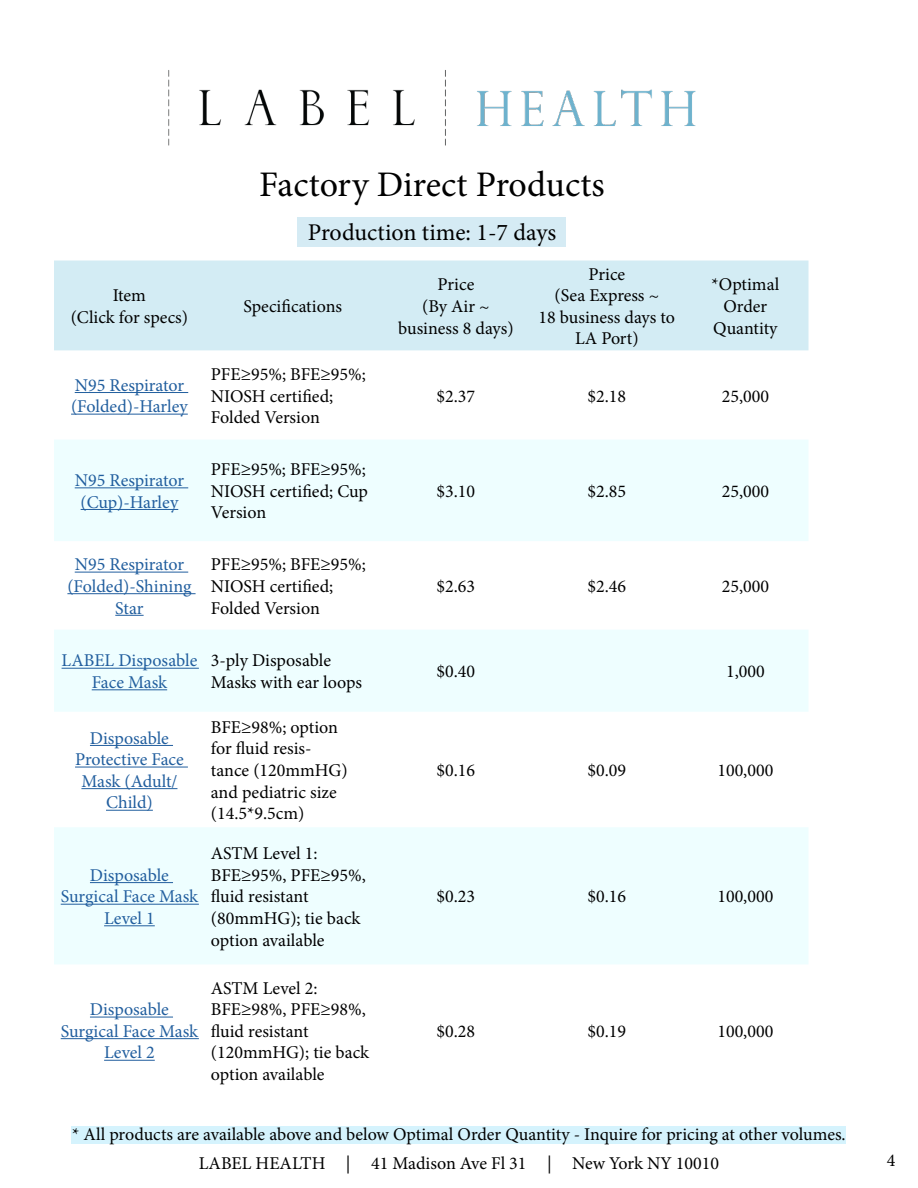
<style>
.page{position:relative;width:918px;height:1188px;background:#fff}
.page>*{position:absolute;margin:0;border:0;box-sizing:border-box;transform-origin:0 0}
.t1{font:36px "Minion Pro";color:#000}
.t2{font:24px "Minion Pro";color:#000}
.t3{font:18px/21.6px "Minion Pro";color:#000}
.t4{font:18px/21.6px "Minion Pro";color:#215e9e;text-align:center}
</style>
<div class="page">
<img style="left:168px;top:70px;width:528px;height:76px">
<div style="left:54px;top:261px;width:754px;height:89px;background:#d3ecf4"></div>
<svg style="left:54px;top:440px;width:754px;height:524px;fill:#eefeff"></svg>
<hr style="left:75px;top:392px;width:113px;height:1px;background:#215e9e">
<hr style="left:71px;top:414px;width:117px;height:1px;background:#215e9e">
<hr style="left:75px;top:487px;width:113px;height:1px;background:#215e9e">
<hr style="left:81px;top:509px;width:97px;height:1px;background:#215e9e">
<hr style="left:75px;top:572px;width:113px;height:1px;background:#215e9e">
<hr style="left:67px;top:593px;width:129px;height:1px;background:#215e9e">
<svg style="left:115px;top:615px;width:29px;height:1px"></svg>
<hr style="left:62px;top:668px;width:137px;height:1px;background:#215e9e">
<hr style="left:92px;top:689px;width:75px;height:1px;background:#215e9e">
<hr style="left:90px;top:745px;width:83px;height:1px;background:#215e9e">
<hr style="left:75px;top:767px;width:113px;height:1px;background:#215e9e">
<hr style="left:81px;top:788px;width:96px;height:1px;background:#215e9e">
<hr style="left:106px;top:810px;width:47px;height:1px;background:#215e9e">
<hr style="left:90px;top:882px;width:83px;height:1px;background:#215e9e">
<hr style="left:61px;top:904px;width:138px;height:1px;background:#215e9e">
<hr style="left:104px;top:925px;width:51px;height:1px;background:#215e9e">
<hr style="left:90px;top:1017px;width:83px;height:1px;background:#215e9e">
<hr style="left:61px;top:1038px;width:138px;height:1px;background:#215e9e">
<hr style="left:104px;top:1060px;width:51px;height:1px;background:#215e9e">
<div style="left:298px;top:218px;width:268px;height:29px;background:#d5ebf4"></div>
<div style="left:72px;top:1126px;width:774px;height:18px;background:#d5f3fd"></div>
<h1 class="t1" style="left:259px;top:161px;width:347px">Factory Direct Products</h1>
<h2 class="t2" style="left:308px;top:216px;width:250px">Production time: 1-7 days</h2>
<p class="t3" style="left:71px;top:285px;width:119px;text-align:center">Item<br>(Click for specs)</p>
<p class="t3" style="left:243px;top:296px;width:100px">Specifications</p>
<p class="t4" style="left:71px;top:374px;width:118px;text-align:left">N95 Respirator (Folded)-Harley</p>
<p class="t3" style="left:211px;top:363px;width:156px">PFE≥95%; BFE≥95%;<br>NIOSH certified;<br>Folded Version</p>
<p class="t4" style="left:75px;top:470px;width:111px">N95 Respirator (Cup)-Harley</p>
<p class="t3" style="left:211px;top:459px;width:158px;text-align:justify">PFE≥95%; BFE≥95%; NIOSH certified; Cup Version</p>
<p class="t4" style="left:67px;top:554px;width:126px">N95 Respirator (Folded)-Shining<br>Star</p>
<p class="t3" style="left:211px;top:554px;width:156px">PFE≥95%; BFE≥95%;<br>NIOSH certified;<br>Folded Version</p>
<p class="t3" style="left:398px;top:274px;width:117px;text-align:center">Price<br>(By Air ~ business 8 days)</p>
<p class="t3" style="left:539px;top:263px;width:138px;text-align:center">Price<br>(Sea Express ~<br>18 business days to<br>LA Port)</p>
<p class="t3" style="left:712px;top:274px;width:69px;text-align:center">*Optimal<br>Order<br>Quantity</p>
<p class="t3" style="left:437px;top:385px;width:40px">$2.37</p>
<p class="t3" style="left:587px;top:385px;width:40px">$2.18</p>
<p class="t3" style="left:722px;top:385px;width:49px">25,000</p>
<p class="t3" style="left:437px;top:480px;width:40px">$3.10</p>
<p class="t3" style="left:587px;top:480px;width:40px">$2.85</p>
<p class="t3" style="left:722px;top:480px;width:49px">25,000</p>
<p class="t3" style="left:437px;top:575px;width:40px">$2.63</p>
<p class="t3" style="left:587px;top:575px;width:40px">$2.46</p>
<p class="t3" style="left:722px;top:575px;width:49px">25,000</p>
<p class="t4" style="left:62px;top:650px;width:137px">LABEL Disposable<br>Face Mask</p>
<p class="t3" style="left:211px;top:650px;width:153px">3-ply Disposable<br>Masks with ear loops</p>
<p class="t3" style="left:437px;top:661px;width:40px">$0.40</p>
<p class="t3" style="left:726px;top:661px;width:40px">1,000</p>
<p class="t4" style="left:75px;top:727px;width:110px">Disposable<br>Protective Face<br>Mask (Adult/<br>Child)</p>
<p class="t3" style="left:211px;top:716px;width:138px">BFE≥98%; option for fluid resis&shy;tance (120mmHG) and pediatric size (14.5*9.5cm)</p>
<p class="t3" style="left:437px;top:760px;width:40px">$0.16</p>
<p class="t3" style="left:587px;top:760px;width:40px">$0.09</p>
<p class="t3" style="left:717px;top:760px;width:57px">100,000</p>
<p class="t4" style="left:61px;top:864px;width:139px">Disposable<br>Surgical Face Mask<br>Level 1</p>
<p class="t4" style="left:61px;top:999px;width:139px">Disposable<br>Surgical Face Mask<br>Level 2</p>
<p class="t3" style="left:211px;top:843px;width:156px">ASTM Level 1:<br>BFE≥95%, PFE≥95%, fluid resistant (80mmHG); tie back option available</p>
<p class="t3" style="left:211px;top:977px;width:160px">ASTM Level 2:<br>BFE≥98%, PFE≥98%, fluid resistant (120mmHG); tie back option available</p>
<p class="t3" style="left:437px;top:886px;width:40px">$0.23</p>
<p class="t3" style="left:587px;top:886px;width:40px">$0.16</p>
<p class="t3" style="left:717px;top:886px;width:57px">100,000</p>
<p class="t3" style="left:437px;top:1020px;width:40px">$0.28</p>
<p class="t3" style="left:587px;top:1020px;width:40px">$0.19</p>
<p class="t3" style="left:717px;top:1020px;width:57px">100,000</p>
<p class="t3" style="left:72px;top:1123px;width:775px">* All products are available above and below Optimal Order Quantity - Inquire for pricing at other volumes.</p>
<p class="t3" style="left:199px;top:1152px;width:522px">LABEL HEALTH | 41 Madison Ave Fl 31 | New York NY 10010</p>
<p class="t3" style="left:887px;top:1149px;width:10px">4</p>
</div>
